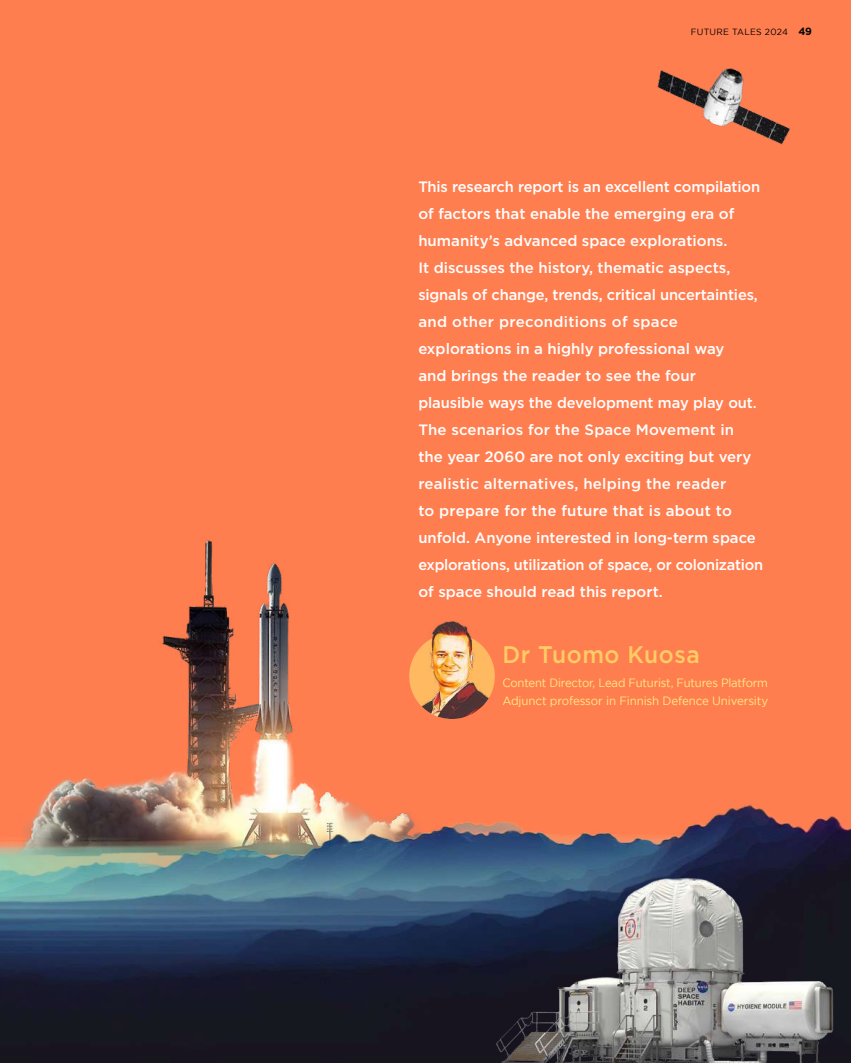
<style>
.page{position:relative;width:851px;height:1063px;background:#fff}
.page>*{position:absolute;margin:0;border:0;box-sizing:border-box;transform-origin:0 0}
.t1{font:500 24px "Gotham";letter-spacing:.025em;color:#fc6;scale:.95 1}
.t2{font:500 15px/27px "Gotham";color:#fff}
.t3{font:12px/18px "Gotham";letter-spacing:-.015em;color:#ffe983;scale:.94 1}
.t4{font:9px "Gotham";letter-spacing:.03em;color:#000}
.s1{font-weight:700;font-size:10.5px;color:#030405}
</style>
<div class="page">
<div style="left:0;top:0;width:850px;height:1063px;background:#ff7e50"></div>
<img style="left:50px;top:540px;width:364px;height:251px">
<img style="left:0;top:791px;width:850px;height:272px">
<img style="left:495px;top:870px;width:355px;height:193px">
<img style="left:657px;top:68px;width:133px;height:77px">
<div style="left:409px;top:633px;width:85px;height:86px;background:#ffba61;border-radius:50%"></div>
<img style="left:416px;top:621px;width:78px;height:98px">
<p class="t4" style="left:690px;top:27px;width:123px">FUTURE TALES 2024 <span class="s1">49</span></p>
<p class="t2" style="left:418px;top:173px;width:346px">This research report is an excellent compilation of factors that enable the emerging era of humanity’s advanced space explorations.<br>It discusses the history, thematic aspects, signals of change, trends, critical uncertainties, and other preconditions of space explorations in a highly professional way<br>and brings the reader to see the four plausible ways the development may play out.<br>The scenarios for the Space Movement in<br>the year 2060 are not only exciting but very realistic alternatives, helping the reader<br>to prepare for the future that is about to unfold. Anyone interested in long-term space explorations, utilization of space, or colonization of space should read this report.</p>
<h1 class="t1" style="left:502px;top:639px;width:209px">Dr Tuomo Kuosa</h1>
<p class="t3" style="left:502px;top:674px;width:284px">Content Director, Lead Futurist, Futures Platform<br>Adjunct professor in Finnish Defence University</p>
</div>
